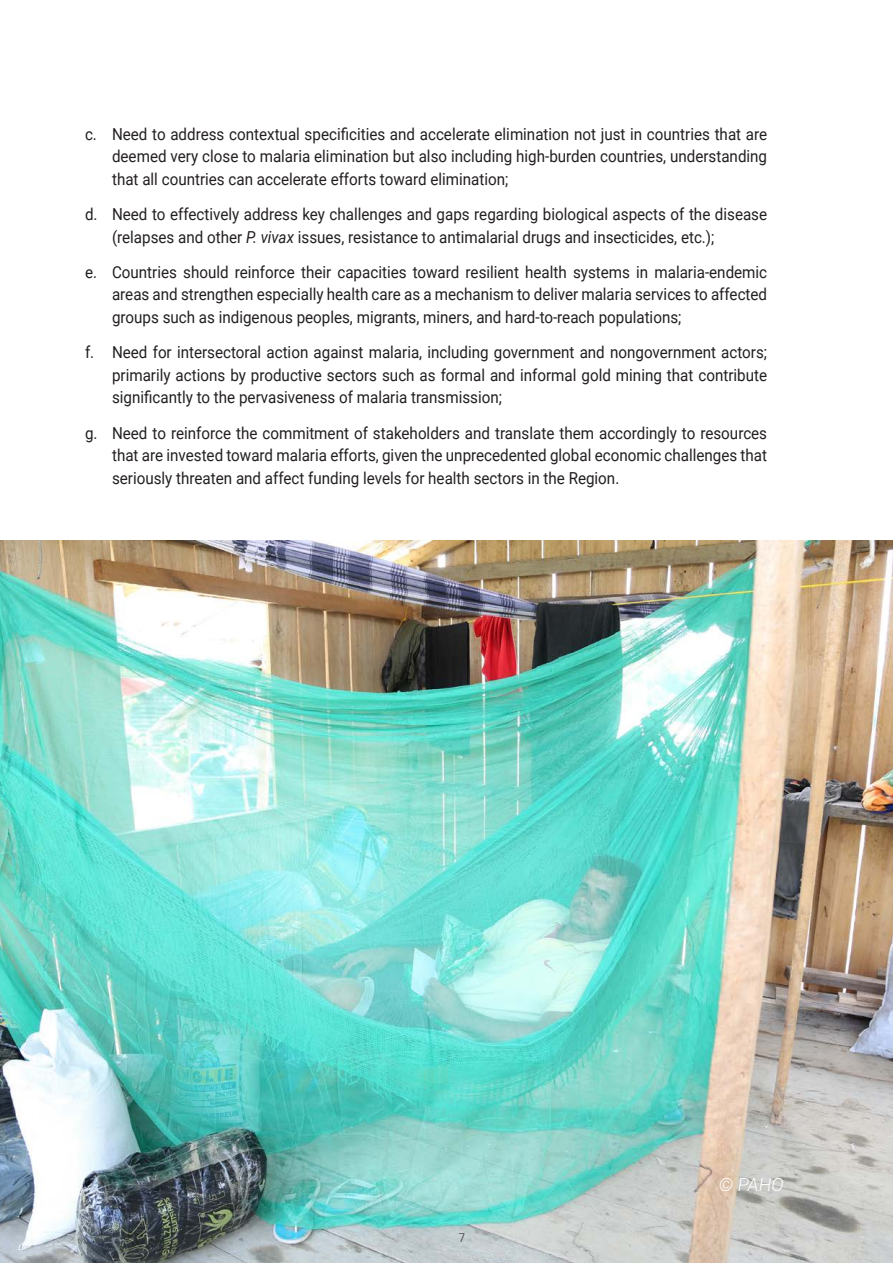
<style>
.page{position:relative;width:893px;height:1263px;background:#fff}
.page>*{position:absolute;margin:0;border:0;box-sizing:border-box;transform-origin:0 0}
.t1{font:italic 300 18px "Roboto";color:#fff}
.t2{font:16.5px/22.5px "Roboto";color:#231f20;text-align:justify;scale:.92 1}
.t3{font:300 12px "Graphik";color:#231f20}
.s1{font-style:italic}
</style>
<div class="page">
<img style="left:0;top:540px;width:893px;height:723px">
<p class="t2" style="left:112px;top:122px;width:714px;text-indent:-27px">c. Need to address contextual specificities and accelerate elimination not just in countries that are deemed very close to malaria elimination but also including high-burden countries, understanding that all countries can accelerate efforts toward elimination;</p>
<p class="t2" style="left:112px;top:202px;width:714px;text-indent:-27px">d. Need to effectively address key challenges and gaps regarding biological aspects of the disease (relapses and other <span class="s1">P. vivax</span> issues, resistance to antimalarial drugs and insecticides, etc.);</p>
<p class="t2" style="left:112px;top:260px;width:714px;text-indent:-27px">e. Countries should reinforce their capacities toward resilient health systems in malaria-endemic areas and strengthen especially health care as a mechanism to deliver malaria services to affected groups such as indigenous peoples, migrants, miners, and hard-to-reach populations;</p>
<p class="t2" style="left:112px;top:340px;width:713px;text-indent:-27px">f. Need for intersectoral action against malaria, including government and nongovernment actors; primarily actions by productive sectors such as formal and informal gold mining that contribute significantly to the pervasiveness of malaria transmission;</p>
<p class="t2" style="left:112px;top:421px;width:714px;text-indent:-27px">g. Need to reinforce the commitment of stakeholders and translate them accordingly to resources that are invested toward malaria efforts, given the unprecedented global economic challenges that seriously threaten and affect funding levels for health sectors in the Region.</p>
<p class="t3" style="left:459px;top:1228px;width:8px">7</p>
<p class="t1" style="left:719px;top:1172px;width:66px">© PAHO</p>
</div>
